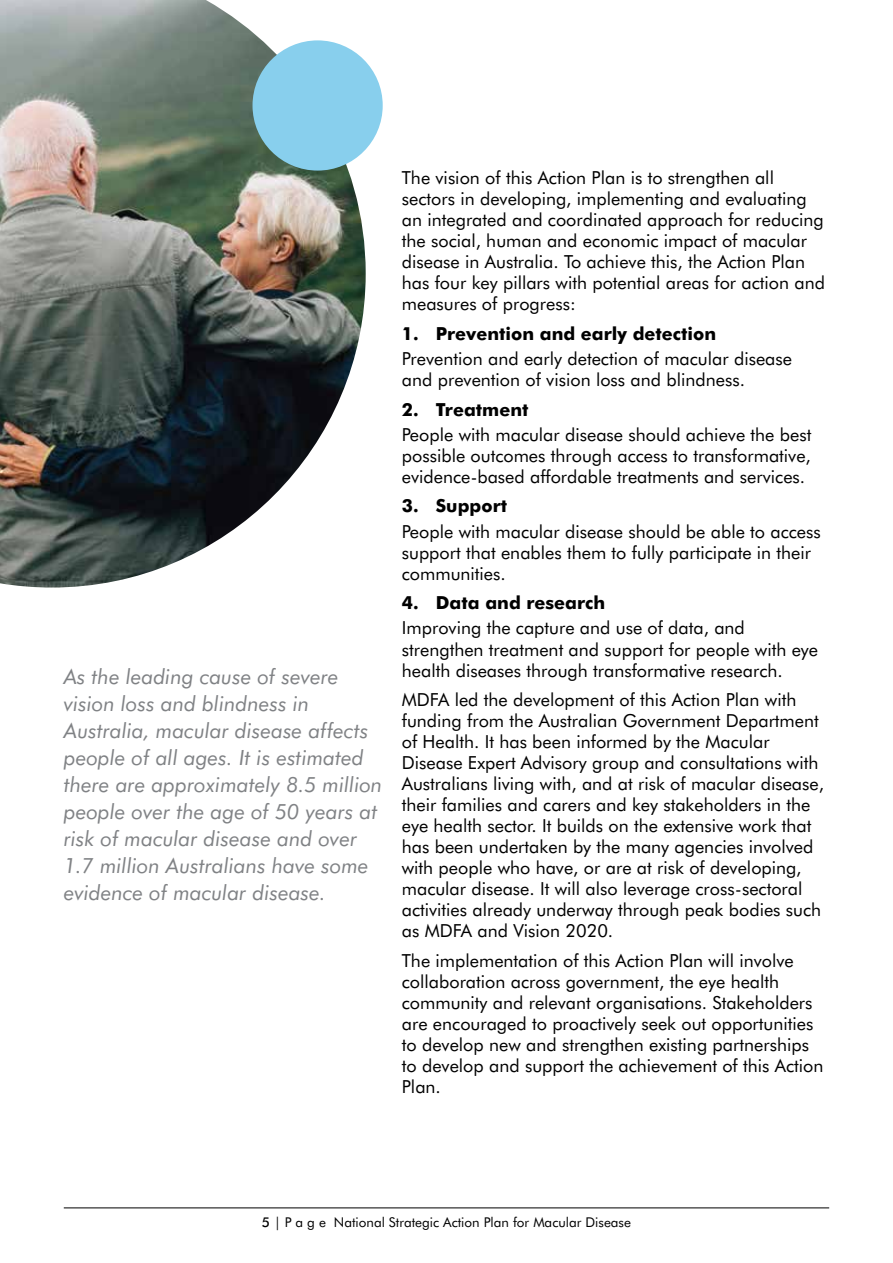
<style>
.page{position:relative;width:893px;height:1263px;background:#fff}
.page>*{position:absolute;margin:0;border:0;box-sizing:border-box;transform-origin:0 0}
.t1{font:italic 21px/27px "Futura BT";color:#808285}
.t2{font:18px/21px "Futura BT";color:#000}
.t3{font:700 18px "Futura BT";color:#000}
.t4{font:13.5px "Futura BT";color:#000}
.s1{font-weight:500}
</style>
<div class="page">
<hr style="left:64px;top:1207px;width:765px;height:1px;background:#000">
<img style="left:0;top:0;width:366px;height:587px">
<div style="left:252px;top:40px;width:131px;height:131px;background:#88cfed;border-radius:50%"></div>
<p class="t1" style="left:64px;top:663px;width:320px">As the leading cause of severe vision loss and blindness in<br>Australia, macular disease affects people of all ages. It is estimated there are approximately 8.5 million people over the age of 50 years at risk of macular disease and over<br>1.7 million Australians have some evidence of macular disease.</p>
<p class="t2" style="left:402px;top:167px;width:425px">The vision of this Action Plan is to strengthen all sectors in developing, implementing and evaluating an integrated and coordinated approach for reducing the social, human and economic impact of macular disease in Australia. To achieve this, the Action Plan has four key pillars with potential areas for action and measures of progress:</p>
<p class="t3" style="left:402px;top:322px;width:316px">1. Prevention and early detection</p>
<p class="t2" style="left:402px;top:348px;width:392px">Prevention and early detection of macular disease and prevention of vision loss and blindness.</p>
<p class="t3" style="left:402px;top:398px;width:128px">2. Treatment</p>
<p class="t2" style="left:402px;top:424px;width:411px;text-align:justify">People with macular disease should achieve the best possible outcomes through access to transformative, evidence-based affordable treatments and services.</p>
<p class="t3" style="left:402px;top:495px;width:107px">3. Support</p>
<p class="t2" style="left:402px;top:521px;width:420px">People with macular disease should be able to access support that enables them to fully participate in their communities.</p>
<p class="t3" style="left:402px;top:592px;width:205px">4. Data and research</p>
<p class="t2" style="left:402px;top:617px;width:418px">Improving the capture and use of data, and strengthen treatment and support for people with eye health diseases through transformative research.</p>
<p class="t2" style="left:402px;top:689px;width:424px">MDFA led the development of this Action Plan with funding from the Australian Government Department of Health. It has been informed by the Macular Disease Expert Advisory group and consultations with Australians living with, and at risk of macular disease, their families and carers and key stakeholders in the eye health sector. It builds on the extensive work that has been undertaken by the many agencies involved with people who have, or are at risk of developing, macular disease. It will also leverage cross-sectoral activities already underway through peak bodies such as MDFA and Vision 2020.</p>
<p class="t2" style="left:402px;top:949px;width:423px">The implementation of this Action Plan will involve collaboration across government, the eye health community and relevant organisations. Stakeholders are encouraged to proactively seek out opportunities to develop new and strengthen existing partnerships to develop and support the achievement of this Action Plan.</p>
<p class="t4" style="left:262px;top:1213px;width:371px"><span class="s1">5</span> | P a g e National Strategic Action Plan for Macular Disease</p>
</div>
